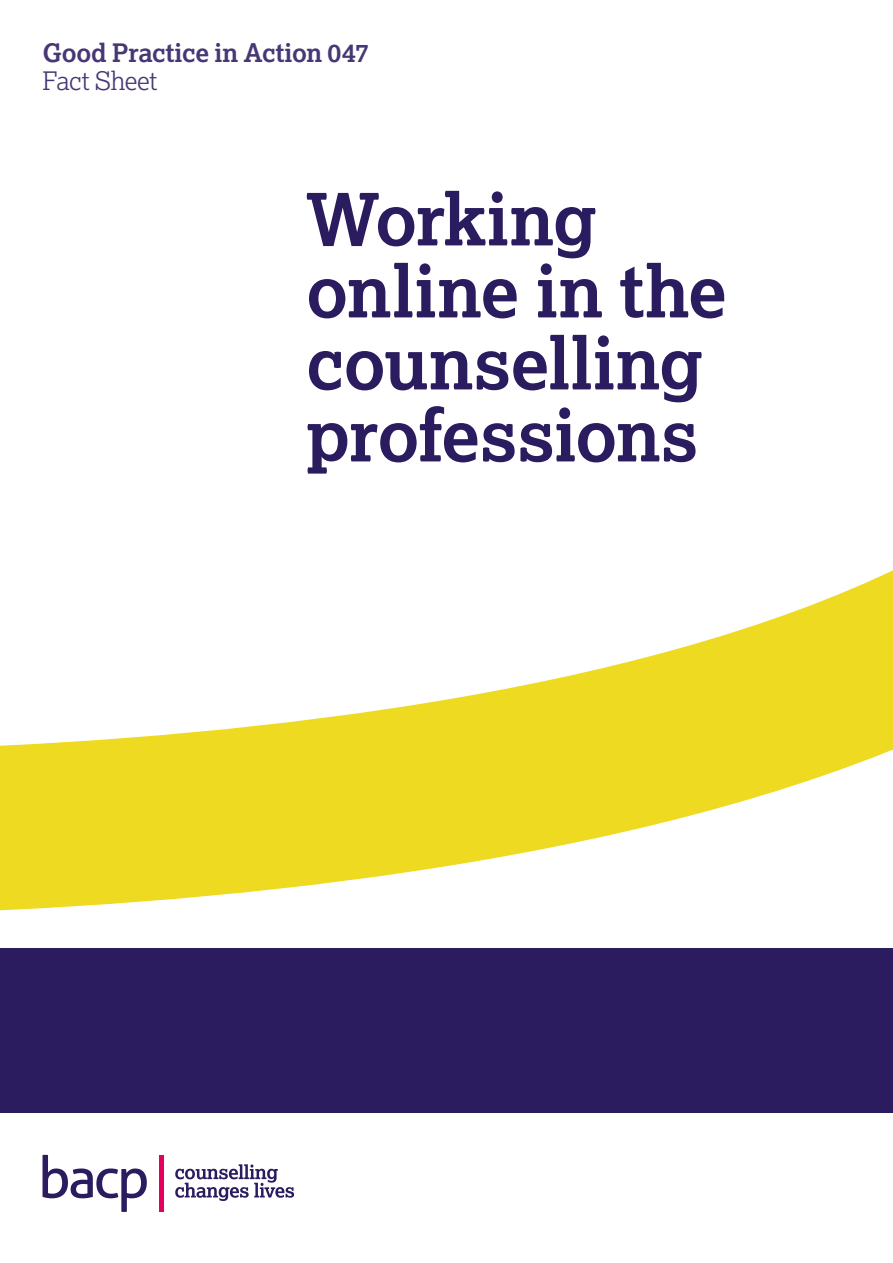
<style>
.page{position:relative;width:893px;height:1263px;background:#fff}
.page>*{position:absolute;margin:0;border:0;box-sizing:border-box;transform-origin:0 0}
.t1{font:700 72px/72px "Lexia";letter-spacing:-.01em;color:#2a1c5f}
.t2{font:700 25.5px "Lexia";letter-spacing:-.01em;color:#483775}
.t3{font:300 25.5px "Lexia";letter-spacing:-.015em;color:#483775}
</style>
<div class="page">
<svg style="left:0;top:570px;width:893px;height:341px"></svg>
<div style="left:0;top:948px;width:893px;height:164px;background:#2a1c5f"></div>
<hr style="left:159px;top:1155px;width:4px;height:57px;background:#e6005b">
<svg style="left:43px;top:1155px;width:104px;height:57px"></svg>
<svg style="left:175px;top:1164px;width:119px;height:37px"></svg>
<p class="t2" style="left:43px;top:37px;width:328px">Good Practice in Action 047</p>
<p class="t3" style="left:43px;top:65px;width:116px">Fact Sheet</p>
<p class="t1" style="left:306px;top:181px;width:422px">Working online in the counselling professions</p>
</div>
